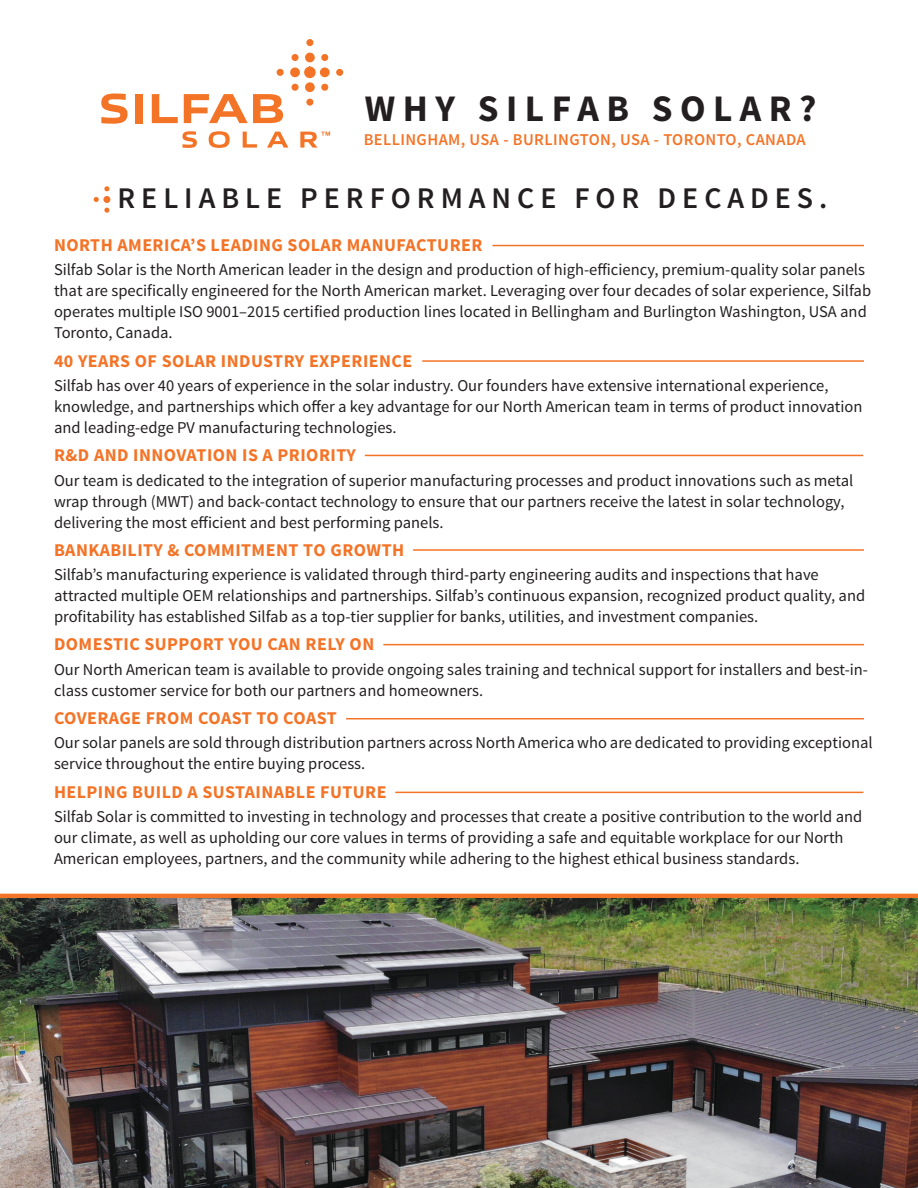
<style>
.page{position:relative;width:918px;height:1188px;background:#fff}
.page>*{position:absolute;margin:0;border:0;box-sizing:border-box;transform-origin:0 0}
.t1{font:700 37.5px "Source Sans Pro";letter-spacing:.2em;color:#231f20}
.t2{font:600 30px "Source Sans Pro";letter-spacing:.2em;color:#231f20}
.t3{font:700 18px "Source Sans Pro";letter-spacing:.025em;color:#f47427}
.t4{font:16.5px/21px "Source Sans Pro";color:#231f20}
.t5{font:600 16.5px "Source Sans Pro";letter-spacing:.025em;color:#f47427}
</style>
<div class="page">
<svg style="left:0;top:894px;width:918px;height:5px;background:#d16d2a"></svg>
<div style="left:306px;top:39px;width:7px;height:7px;background:#f47427;border-radius:50%"></div>
<div style="left:321px;top:54px;width:7px;height:7px;background:#f47427;border-radius:50%"></div>
<div style="left:305px;top:53px;width:10px;height:9px;background:#f47427;border-radius:50%"></div>
<div style="left:336px;top:69px;width:7px;height:7px;background:#f47427;border-radius:50%"></div>
<div style="left:321px;top:84px;width:7px;height:7px;background:#f47427;border-radius:50%"></div>
<div style="left:320px;top:67px;width:10px;height:10px;background:#f47427;border-radius:50%"></div>
<div style="left:306px;top:99px;width:7px;height:7px;background:#f47427;border-radius:50%"></div>
<div style="left:292px;top:84px;width:7px;height:7px;background:#f47427;border-radius:50%"></div>
<div style="left:305px;top:82px;width:10px;height:10px;background:#f47427;border-radius:50%"></div>
<div style="left:277px;top:69px;width:7px;height:7px;background:#f47427;border-radius:50%"></div>
<div style="left:292px;top:54px;width:7px;height:7px;background:#f47427;border-radius:50%"></div>
<div style="left:290px;top:67px;width:10px;height:10px;background:#f47427;border-radius:50%"></div>
<svg style="left:304px;top:67px;width:12px;height:12px"></svg>
<svg style="left:101px;top:94px;width:27px;height:30px"></svg>
<div style="left:135px;top:94px;width:7px;height:29px;background:#f47427"></div>
<svg style="left:152px;top:94px;width:26px;height:29px"></svg>
<svg style="left:184px;top:94px;width:99px;height:29px"></svg>
<svg style="left:182px;top:131px;width:15px;height:17px"></svg>
<svg style="left:209px;top:131px;width:21px;height:17px"></svg>
<svg style="left:243px;top:132px;width:14px;height:16px"></svg>
<svg style="left:267px;top:132px;width:21px;height:16px"></svg>
<svg style="left:300px;top:132px;width:30px;height:16px"></svg>
<svg style="left:104px;top:208px;width:5px;height:5px"></svg>
<svg style="left:94px;top:197px;width:5px;height:5px"></svg>
<svg style="left:104px;top:186px;width:5px;height:5px"></svg>
<div style="left:103px;top:196px;width:7px;height:7px;background:#f47427;border-radius:50%"></div>
<img style="left:0;top:899px;width:918px;height:289px">
<hr style="left:492px;top:245px;width:372px;height:1px;background:#f47427">
<hr style="left:422px;top:360px;width:442px;height:2px;background:#f47427">
<hr style="left:365px;top:455px;width:498px;height:1px;background:#f47427">
<hr style="left:413px;top:549px;width:451px;height:2px;background:#f47427">
<hr style="left:383px;top:644px;width:481px;height:1px;background:#f47427">
<hr style="left:346px;top:718px;width:518px;height:1px;background:#f47427">
<hr style="left:395px;top:792px;width:468px;height:1px;background:#f47427">
<p class="t1" style="left:365px;top:85px;width:453px">WHY SILFAB SOLAR?</p>
<p class="t5" style="left:364px;top:130px;width:444px">BELLINGHAM, USA - BURLINGTON, USA - TORONTO, CANADA</p>
<p class="t2" style="left:117px;top:179px;width:711px">RELIABLE PERFORMANCE FOR DECADES.</p>
<p class="t3" style="left:54px;top:234px;width:430px">NORTH AMERICA’S LEADING SOLAR MANUFACTURER</p>
<p class="t4" style="left:54px;top:260px;width:819px">Silfab Solar is the North American leader in the design and production of high-efficiency, premium-quality solar panels that are specifically engineered for the North American market. Leveraging over four decades of solar experience, Silfab operates multiple ISO 9001–2015 certified production lines located in Bellingham and Burlington Washington, USA and Toronto, Canada.</p>
<p class="t3" style="left:54px;top:349px;width:360px">40 YEARS OF SOLAR INDUSTRY EXPERIENCE</p>
<p class="t4" style="left:54px;top:375px;width:810px">Silfab has over 40 years of experience in the solar industry. Our founders have extensive international experience, knowledge, and partnerships which offer a key advantage for our North American team in terms of product innovation and leading-edge PV manufacturing technologies.</p>
<p class="t3" style="left:54px;top:444px;width:303px">R&amp;D AND INNOVATION IS A PRIORITY</p>
<p class="t4" style="left:54px;top:470px;width:801px">Our team is dedicated to the integration of superior manufacturing processes and product innovations such as metal wrap through (MWT) and back-contact technology to ensure that our partners receive the latest in solar technology, delivering the most efficient and best performing panels.</p>
<p class="t3" style="left:54px;top:538px;width:352px">BANKABILITY &amp; COMMITMENT TO GROWTH</p>
<p class="t4" style="left:54px;top:564px;width:813px">Silfab’s manufacturing experience is validated through third-party engineering audits and inspections that have attracted multiple OEM relationships and partnerships. Silfab’s continuous expansion, recognized product quality, and profitability has established Silfab as a top-tier supplier for banks, utilities, and investment companies.</p>
<p class="t3" style="left:54px;top:633px;width:322px">DOMESTIC SUPPORT YOU CAN RELY ON</p>
<p class="t4" style="left:54px;top:659px;width:816px">Our North American team is available to provide ongoing sales training and technical support for installers and best-in&shy;class customer service for both our partners and homeowners.</p>
<p class="t3" style="left:54px;top:707px;width:284px">COVERAGE FROM COAST TO COAST</p>
<p class="t4" style="left:54px;top:733px;width:820px">Our solar panels are sold through distribution partners across North America who are dedicated to providing exceptional service throughout the entire buying process.</p>
<p class="t3" style="left:54px;top:780px;width:334px">HELPING BUILD A SUSTAINABLE FUTURE</p>
<p class="t4" style="left:54px;top:806px;width:810px">Silfab Solar is committed to investing in technology and processes that create a positive contribution to the world and our climate, as well as upholding our core values in terms of providing a safe and equitable workplace for our North<br>American employees, partners, and the community while adhering to the highest ethical business standards.</p>
</div>
